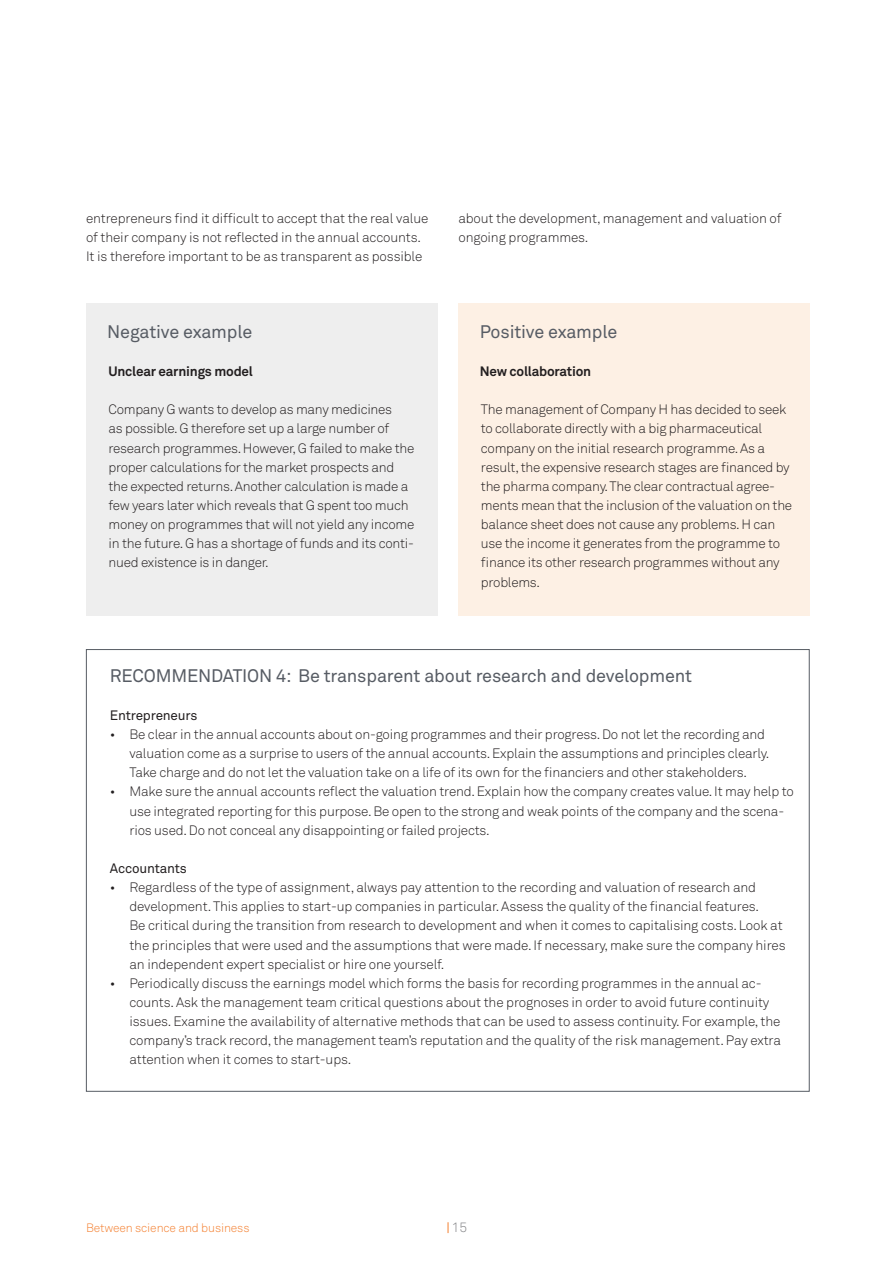
<style>
.page{position:relative;width:895px;height:1265px;background:#fff}
.page>*{position:absolute;margin:0;border:0;box-sizing:border-box;transform-origin:0 0}
.t1{font:18px "Akkurat Pro";letter-spacing:-.01em;color:#575c64}
.t2{font:300 13.5px/19.2px "Akkurat";letter-spacing:-.015em;color:#231f20}
.t3{font:700 13.5px "Akkurat Pro";letter-spacing:-.015em;color:#231f20}
.t4{font:13.5px "Akkurat Pro";letter-spacing:-.015em;color:#231f20}
.t5{font:300 13.5px "Akkurat";color:#838487}
.t6{font:300 12px "Akkurat";letter-spacing:-.01em;color:#f48031}
</style>
<div class="page">
<div style="left:458px;top:303px;width:351px;height:312px;background:#fdf0e4"></div>
<div style="left:86px;top:303px;width:351px;height:312px;background:#eee"></div>
<p class="t2" style="left:86px;top:208px;width:344px">entrepreneurs find it difficult to accept that the real value of their company is not reflected in the annual accounts.<br>It is therefore important to be as transparent as possible</p>
<p class="t2" style="left:458px;top:208px;width:324px">about the development, management and valuation of ongoing programmes.</p>
<h1 class="t1" style="left:107px;top:321px;width:146px">Negative example</h1>
<p class="t3" style="left:108px;top:363px;width:146px">Unclear earnings model</p>
<p class="t2" style="left:108px;top:400px;width:307px">Company G wants to develop as many medicines<br>as possible. G therefore set up a large number of research programmes. However, G failed to make the proper calculations for the market prospects and the expected returns. Another calculation is made a few years later which reveals that G spent too much money on programmes that will not yield any income in the future. G has a shortage of funds and its conti&shy;nued existence is in danger.</p>
<h1 class="t1" style="left:479px;top:321px;width:139px">Positive example</h1>
<p class="t3" style="left:479px;top:363px;width:113px">New collaboration</p>
<p class="t2" style="left:480px;top:400px;width:312px">The management of Company H has decided to seek to collaborate directly with a big pharmaceutical company on the initial research programme. As a result, the expensive research stages are financed by the pharma company. The clear contractual agree&shy;ments mean that the inclusion of the valuation on the balance sheet does not cause any problems. H can use the income it generates from the programme to finance its other research programmes without any problems.</p>
<h1 class="t1" style="left:110px;top:665px;width:583px">RECOMMENDATION 4: Be transparent about research and development</h1>
<p class="t4" style="left:110px;top:707px;width:89px">Entrepreneurs</p>
<p class="t2" style="left:129px;top:724px;width:641px;text-indent:-19px">• Be clear in the annual accounts about on-going programmes and their progress. Do not let the recording and valuation come as a surprise to users of the annual accounts. Explain the assumptions and principles clearly.<br>Take charge and do not let the valuation take on a life of its own for the financiers and other stakeholders.</p>
<p class="t2" style="left:129px;top:782px;width:665px;text-indent:-19px">• Make sure the annual accounts reflect the valuation trend. Explain how the company creates value. It may help to use integrated reporting for this purpose. Be open to the strong and weak points of the company and the scena&shy;rios used. Do not conceal any disappointing or failed projects.</p>
<p class="t4" style="left:110px;top:860px;width:78px">Accountants</p>
<p class="t2" style="left:129px;top:877px;width:657px;text-indent:-19px">• Regardless of the type of assignment, always pay attention to the recording and valuation of research and development. This applies to start-up companies in particular. Assess the quality of the financial features.<br>Be critical during the transition from research to development and when it comes to capitalising costs. Look at the principles that were used and the assumptions that were made. If necessary, make sure the company hires an independent expert specialist or hire one yourself.</p>
<p class="t2" style="left:129px;top:973px;width:652px;text-indent:-19px">• Periodically discuss the earnings model which forms the basis for recording programmes in the annual ac&shy;counts. Ask the management team critical questions about the prognoses in order to avoid future continuity issues. Examine the availability of alternative methods that can be used to assess continuity. For example, the company’s track record, the management team’s reputation and the quality of the risk management. Pay extra attention when it comes to start-ups.</p>
<p class="t6" style="left:86px;top:1220px;width:165px">Between science and business</p>
<p class="t5" style="left:451px;top:1219px;width:17px">15</p>
</div>
